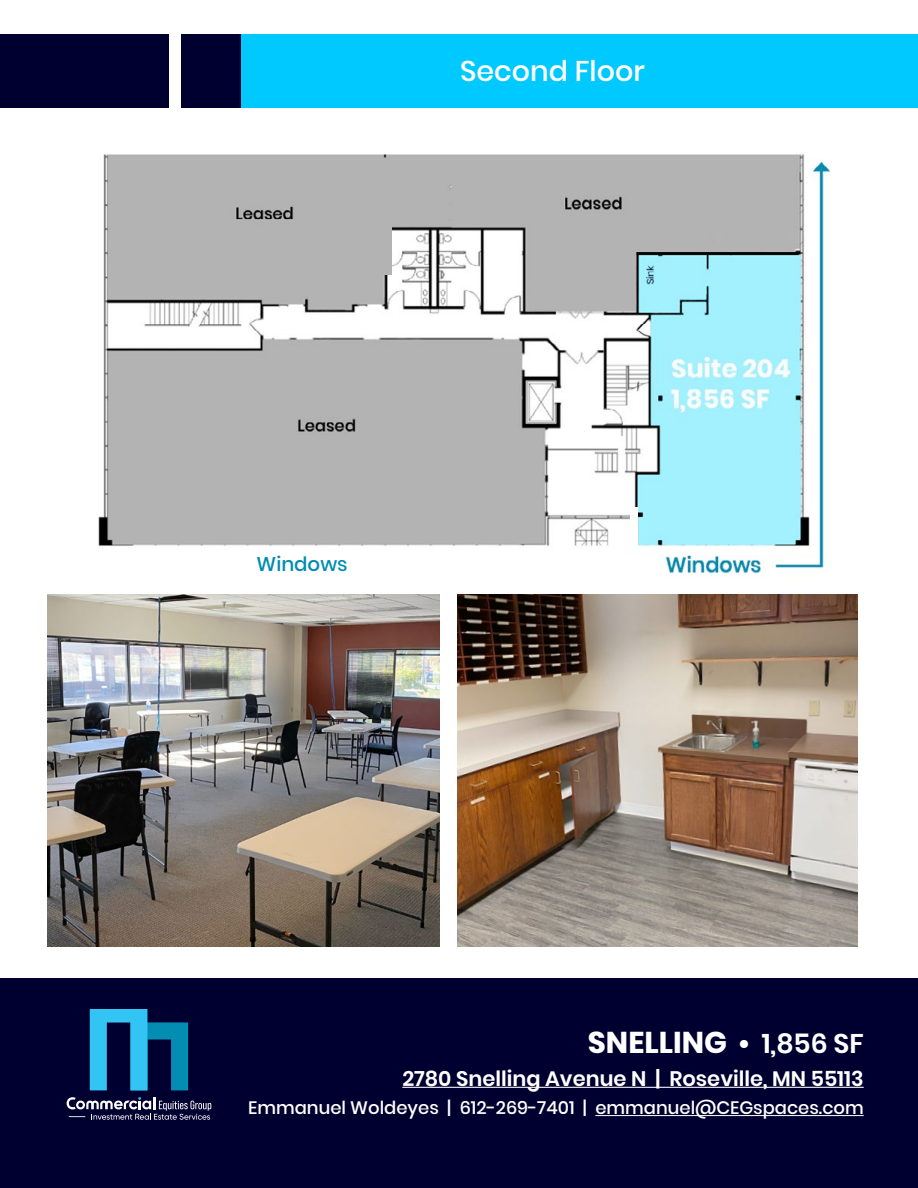
<style>
.page{position:relative;width:918px;height:1188px;background:#fff}
.page>*{position:absolute;margin:0;border:0;box-sizing:border-box;transform-origin:0 0}
.t1{font:700 30px "Poppins";color:#fff}
.t2{font:500 28.5px "Poppins";color:#fff}
.t3{font:600 21px "Poppins";color:#fff}
.t4{font:500 19.8px "Poppins";color:#008cb2}
.t5{font:500 18px "Poppins";color:#fff}
.s1{font-size:27px}
.s2{font-weight:600;font-size:27px}
</style>
<div class="page">
<div style="left:0;top:978px;width:917px;height:210px;background:#000030"></div>
<hr style="left:402px;top:1087px;width:462px;height:1px;background:#fff">
<hr style="left:595px;top:1115px;width:269px;height:1px;background:#fff">
<svg style="left:90px;top:1010px;width:98px;height:80px"></svg>
<svg style="left:67px;top:1097px;width:144px;height:23px"></svg>
<div style="left:241px;top:35px;width:676px;height:73px;background:#00c9ff"></div>
<div style="left:181px;top:35px;width:60px;height:73px;background:#000030"></div>
<div style="left:0;top:35px;width:169px;height:73px;background:#000030"></div>
<img style="left:458px;top:594px;width:400px;height:353px">
<img style="left:98px;top:154px;width:733px;height:421px">
<div style="left:630px;top:507px;width:8px;height:43px;background:#fff"></div>
<img style="left:48px;top:594px;width:392px;height:353px">
<div style="left:360px;top:197px;width:32px;height:78px;background:#b3b3b3"></div>
<h2 class="t2" style="left:460px;top:55px;width:186px">Second Floor</h2>
<p class="t4" style="left:257px;top:553px;width:93px">Windows</p>
<h1 class="t1" style="left:588px;top:1026px;width:277px">SNELLING <span class="s1">•</span> <span class="s2">1,856 SF</span></h1>
<p class="t3" style="left:402px;top:1066px;width:463px">2780 Snelling Avenue N | Roseville, MN 55113</p>
<p class="t5" style="left:248px;top:1097px;width:617px">Emmanuel Woldeyes | 612-269-7401 | emmanuel@CEGspaces.com</p>
</div>
